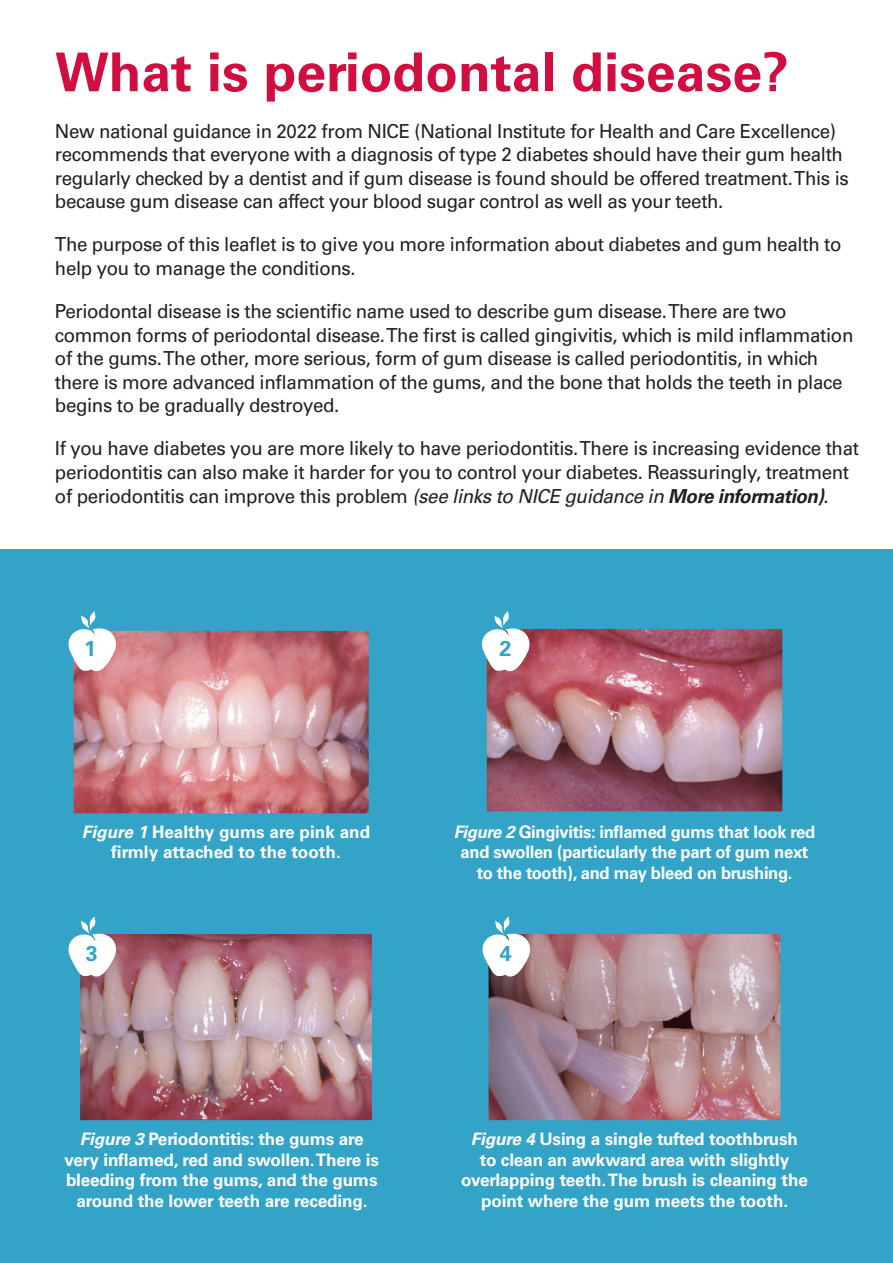
<style>
.page{position:relative;width:893px;height:1263px;background:#fff}
.page>*{position:absolute;margin:0;border:0;box-sizing:border-box;transform-origin:0 0}
.t1{font:700 53.7px "Univers LT Std";color:#d10e40}
.t2{font:700 21.45px "Univers LT Std";color:#33a4c8}
.t3{font:19.35px/23.5px "Univers LT Std";letter-spacing:-.02em;color:#231f20}
.t4{font:700 17.1px/20.5px "Univers LT Std";letter-spacing:-.01em;color:#fff;text-align:center}
.s1{font-style:italic}
.s2{font-weight:700;font-style:italic}
</style>
<div class="page">
<div style="left:0;top:550px;width:893px;height:713px;background:#33a4c8"></div>
<img style="left:74px;top:631px;width:295px;height:182px">
<svg style="left:68px;top:611px;width:52px;height:69px"></svg>
<img style="left:487px;top:629px;width:295px;height:182px">
<svg style="left:481px;top:611px;width:52px;height:69px"></svg>
<img style="left:80px;top:934px;width:292px;height:186px">
<svg style="left:68px;top:916px;width:52px;height:69px"></svg>
<img style="left:489px;top:934px;width:291px;height:186px">
<svg style="left:482px;top:916px;width:52px;height:69px"></svg>
<p class="t1" style="left:55px;top:41px;width:735px">What is periodontal disease?</p>
<p class="t3" style="left:55px;top:119px;width:795px">New national guidance in 2022 from NICE (National Institute for Health and Care Excellence) recommends that everyone with a diagnosis of type 2 diabetes should have their gum health regularly checked by a dentist and if gum disease is found should be offered treatment. This is because gum disease can affect your blood sugar control as well as your teeth.</p>
<p class="t3" style="left:55px;top:233px;width:788px">The purpose of this leaflet is to give you more information about diabetes and gum health to help you to manage the conditions.</p>
<p class="t3" style="left:55px;top:299px;width:800px">Periodontal disease is the scientific name used to describe gum disease. There are two common forms of periodontal disease. The first is called gingivitis, which is mild inflammation of the gums. The other, more serious, form of gum disease is called periodontitis, in which there is more advanced inflammation of the gums, and the bone that holds the teeth in place begins to be gradually destroyed.</p>
<p class="t3" style="left:55px;top:437px;width:805px">If you have diabetes you are more likely to have periodontitis. There is increasing evidence that periodontitis can also make it harder for you to control your diabetes. Reassuringly, treatment of periodontitis can improve this problem <span class="s1">(see links to NICE guidance in</span> <span class="s2">More information)</span>.</p>
<p class="t2" style="left:84px;top:636px;width:13px">1</p>
<p class="t2" style="left:499px;top:636px;width:13px">2</p>
<p class="t4" style="left:82px;top:821px;width:290px"><span class="s1">Figure 1</span> Healthy gums are pink and firmly attached to the tooth.</p>
<p class="t4" style="left:454px;top:821px;width:363px"><span class="s1">Figure 2</span> Gingivitis: inflamed gums that look red and swollen (particularly the part of gum next to the tooth), and may bleed on brushing.</p>
<p class="t2" style="left:86px;top:941px;width:13px">3</p>
<p class="t2" style="left:500px;top:941px;width:13px">4</p>
<p class="t4" style="left:65px;top:1129px;width:316px"><span class="s1">Figure 3</span> Periodontitis: the gums are very inflamed, red and swollen. There is bleeding from the gums, and the gums around the lower teeth are receding.</p>
<p class="t4" style="left:461px;top:1129px;width:348px"><span class="s1">Figure 4</span> Using a single tufted toothbrush to clean an awkward area with slightly overlapping teeth. The brush is cleaning the point where the gum meets the tooth.</p>
</div>
